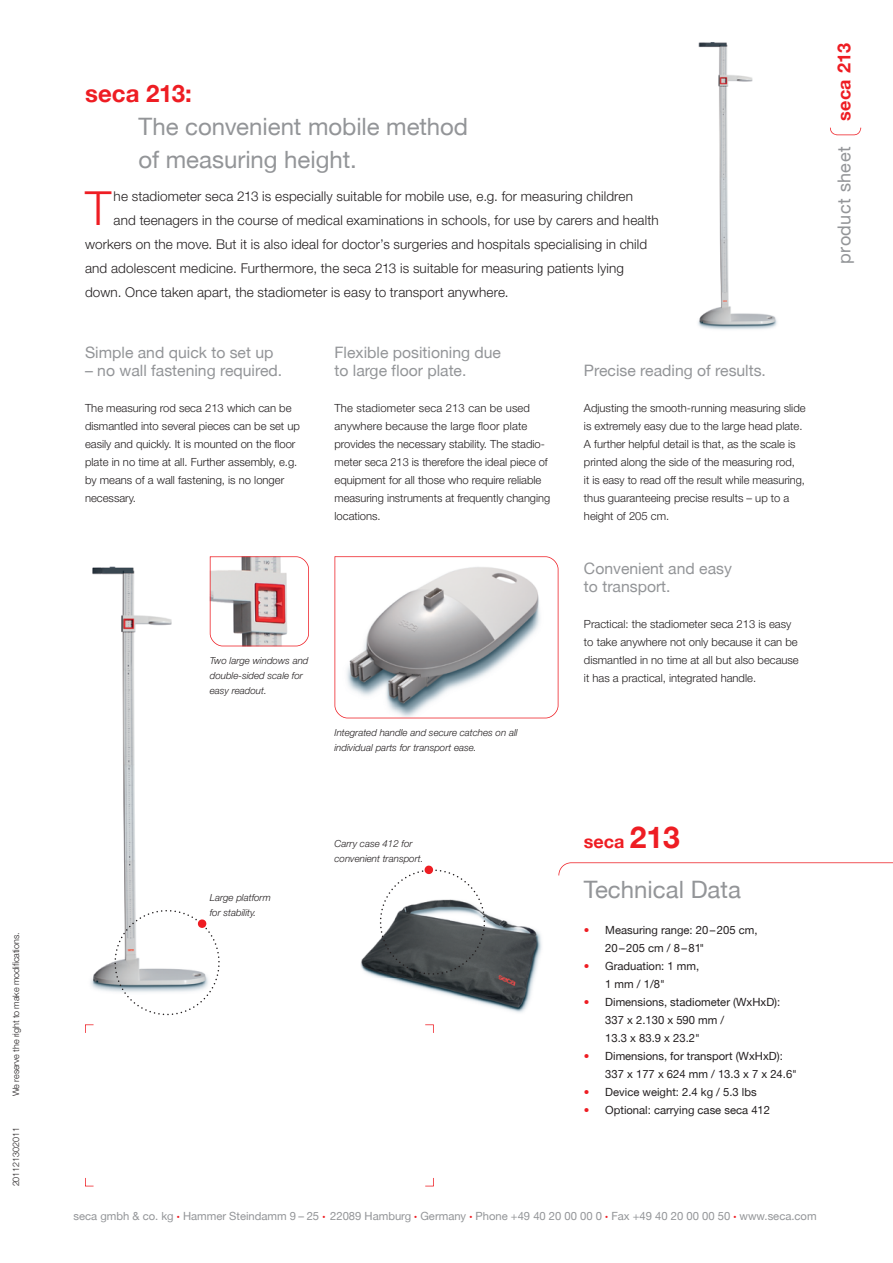
<style>
.page{position:relative;width:893px;height:1263px;background:#fff}
.page>*{position:absolute;margin:0;border:0;box-sizing:border-box;transform-origin:0 0}
.t1{font:300 47.1px "secaglobal";color:#ee1d23}
.t2{font:24px/33px "secaglobal";color:#939598}
.t3{font:700 24px "secaglobal";color:#ee1d23}
.t4{font:700 18px "secaglobal";letter-spacing:.025em;color:#ee1d23}
.t5{font:18px "secaglobal";letter-spacing:.025em;color:#939598}
.t6{font:15.75px/18px "secaglobal";color:#939598}
.t7{font:300 13.5px "secaglobal";letter-spacing:.01em;color:#231f20}
.t8{font:300 11.25px/18px "secaglobal";color:#231f20}
.t9{font:11.25px/18px "secaglobal";color:#231f20}
.t10{font:11.25px "secaglobal";color:#939598}
.t11{font:italic 300 9.75px/15px "secaglobal";color:#231f20}
.t12{font:300 9px "secaglobal";letter-spacing:-.01em;color:#231f20}
.s1{font-size:30px}
.s2{color:#ee1d23}
.s3{font-size:6px;color:#ee1d23}
</style>
<div class="page">
<img style="left:90px;top:556px;width:135px;height:436px">
<img style="left:360px;top:913px;width:182px;height:100px">
<svg style="left:210px;top:556px;width:99px;height:90px"></svg>
<svg style="left:334px;top:556px;width:224px;height:162px"></svg>
<svg style="left:380px;top:869px;width:105px;height:106px"></svg>
<div style="left:424px;top:865px;width:9px;height:9px;background:#ee1d23;border-radius:4px"></div>
<svg style="left:114px;top:910px;width:106px;height:105px"></svg>
<svg style="left:830px;top:128px;width:31px;height:7px"></svg>
<svg style="left:85px;top:1024px;width:9px;height:9px"></svg>
<svg style="left:85px;top:1178px;width:9px;height:8px"></svg>
<svg style="left:425px;top:1178px;width:9px;height:8px"></svg>
<svg style="left:425px;top:1024px;width:9px;height:9px"></svg>
<svg style="left:558px;top:862px;width:335px;height:13px"></svg>
<img style="left:698px;top:42px;width:79px;height:288px">
<p class="t12" style="left:11px;top:1096px;width:165px;rotate:-90deg">We reserve the right to make modifications.</p>
<p class="t12" style="left:11px;top:1186px;width:61px;rotate:-90deg">201121302011</p>
<h2 class="t3" style="left:85px;top:80px;width:108px">seca 213:</h2>
<h2 class="t2" style="left:139px;top:110px;width:331px">The convenient mobile method of measuring height.</h2>
<h1 class="t1" style="left:85px;top:181px;width:28px">T</h1>
<p class="t7" style="left:114px;top:188px;width:521px">he stadiometer seca 213 is especially suitable for mobile use, e.g. for measuring children</p>
<p class="t7" style="left:114px;top:212px;width:547px">and teenagers in the course of medical examinations in schools, for use by carers and health</p>
<p class="t7" style="left:85px;top:236px;width:564px">workers on the move. But it is also ideal for doctor’s surgeries and hospitals specialising in child</p>
<p class="t7" style="left:85px;top:260px;width:541px">and adolescent medicine. Furthermore, the seca 213 is suitable for measuring patients lying</p>
<p class="t7" style="left:85px;top:284px;width:425px">down. Once taken apart, the stadiometer is easy to transport anywhere.</p>
<h3 class="t6" style="left:85px;top:344px;width:190px">Simple and quick to set up</h3>
<h3 class="t6" style="left:85px;top:362px;width:199px">– no wall fastening required.</h3>
<p class="t8" style="left:85px;top:399px;width:216px">The measuring rod seca 213 which can be dismantled into several pieces can be set up easily and quickly. It is mounted on the floor plate in no time at all. Further assembly, e.g. by means of a wall fastening, is no longer necessary.</p>
<h3 class="t6" style="left:334px;top:344px;width:168px">Flexible positioning due to large floor plate.</h3>
<p class="t8" style="left:334px;top:399px;width:217px">The stadiometer seca 213 can be used anywhere because the large floor plate provides the necessary stability. The stadio&shy;meter seca 213 is therefore the ideal piece of equipment for all those who require reliable measuring instruments at frequently changing locations.</p>
<p class="t11" style="left:210px;top:653px;width:100px">Two large windows and double-sided scale for easy readout.</p>
<p class="t11" style="left:334px;top:725px;width:185px">Integrated handle and secure catches on all individual parts for transport ease.</p>
<p class="t11" style="left:210px;top:890px;width:63px">Large platform for stability.</p>
<p class="t11" style="left:334px;top:836px;width:90px">Carry case 412 for convenient transport.</p>
<h3 class="t6" style="left:584px;top:362px;width:184px">Precise reading of results.</h3>
<p class="t8" style="left:584px;top:399px;width:223px">Adjusting the smooth-running measuring slide is extremely easy due to the large head plate.<br>A further helpful detail is that, as the scale is printed along the side of the measuring rod,<br>it is easy to read off the result while measuring, thus guaranteeing precise results – up to a height of 205 cm.</p>
<h3 class="t6" style="left:584px;top:560px;width:149px">Convenient and easy to transport.</h3>
<p class="t8" style="left:584px;top:615px;width:216px">Practical: the stadiometer seca 213 is easy to take anywhere not only because it can be dismantled in no time at all but also because it has a practical, integrated handle.</p>
<h3 class="t4" style="left:584px;top:831px;width:97px">seca <span class="s1">213</span></h3>
<h2 class="t2" style="left:584px;top:874px;width:158px">Technical Data</h2>
<p class="t9" style="left:605px;top:921px;width:154px;text-indent:-21px"><span class="s2">•</span> Measuring range: 20–205 cm,<br>20–205 cm / 8–81"</p>
<p class="t9" style="left:605px;top:957px;width:96px;text-indent:-21px"><span class="s2">•</span> Graduation: 1 mm,<br>1 mm / 1/8"</p>
<p class="t9" style="left:605px;top:993px;width:177px;text-indent:-21px"><span class="s2">•</span> Dimensions, stadiometer (WxHxD):<br>337 x 2.130 x 590 mm /<br>13.3 x 83.9 x 23.2"</p>
<p class="t9" style="left:605px;top:1047px;width:193px;text-indent:-21px"><span class="s2">•</span> Dimensions, for transport (WxHxD):<br>337 x 177 x 624 mm / 13.3 x 7 x 24.6"</p>
<p class="t9" style="left:584px;top:1083px;width:174px"><span class="s2">•</span> Device weight: 2.4 kg / 5.3 lbs</p>
<p class="t9" style="left:584px;top:1101px;width:188px"><span class="s2">•</span> Optional: carrying case seca 412</p>
<h3 class="t4" style="left:834px;top:121px;width:80px;rotate:-90deg">seca 213</h3>
<h3 class="t5" style="left:834px;top:264px;width:119px;rotate:-90deg">product sheet</h3>
<p class="t10" style="left:73px;top:1210px;width:745px">seca gmbh &amp; co. kg <span class="s3">•</span> Hammer Steindamm 9 – 25 <span class="s3">•</span> 22089 Hamburg <span class="s3">•</span> Germany <span class="s3">•</span> Phone +49 40 20 00 00 0 <span class="s3">•</span> Fax +49 40 20 00 00 50 <span class="s3">•</span> www.seca.com</p>
</div>
